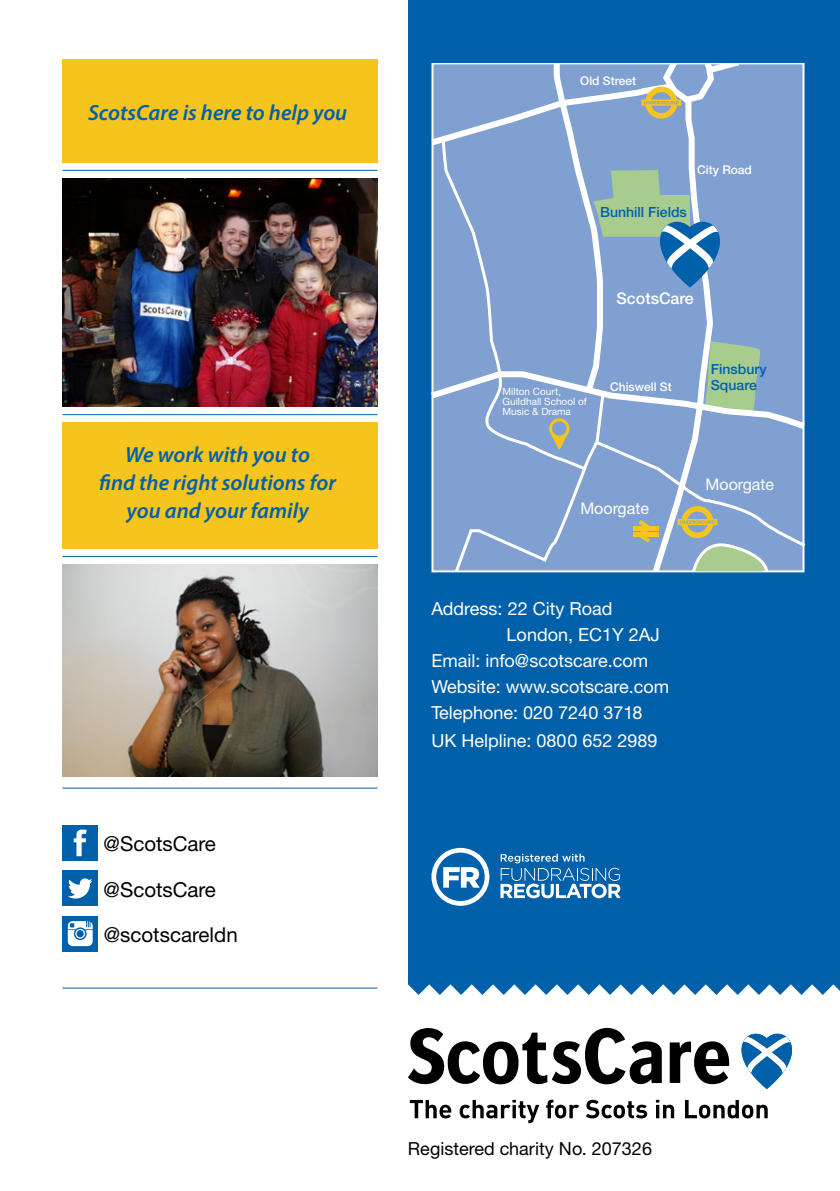
<style>
.page{position:relative;width:840px;height:1191px;background:#fff}
.page>*{position:absolute;margin:0;border:0;box-sizing:border-box;transform-origin:0 0}
.t1{font:italic 600 22px/28px "Myriad Pro";color:#0060a9;text-align:center}
.t2{font:20.6px/45.2px "Helvetica Neue CE";color:#000}
.t3{font:18px "Helvetica Neue CE";color:#fff}
.t4{font:18px "Helvetica Neue CE";color:#000}
.t5{font:16px "Helvetica Neue CE";color:#fff}
.t6{font:500 16px "Helvetica Neue CE";color:#fff}
.t7{font:500 14px/16px "Helvetica Neue CE";color:#0060a9}
.t8{font:500 12px "Helvetica Neue CE";color:#fff}
.t9{font:10px/10px "Helvetica Neue CE";color:#fff}
</style>
<div class="page">
<svg style="left:408px;top:977px;width:431px;height:18px"></svg>
<div style="left:408px;top:0;width:431px;height:977px;background:#0060a9"></div>
<svg style="left:408px;top:1028px;width:253px;height:57px"></svg>
<svg style="left:409px;top:1100px;width:42px;height:18px"></svg>
<svg style="left:459px;top:1099px;width:80px;height:24px"></svg>
<svg style="left:546px;top:1099px;width:33px;height:19px"></svg>
<svg style="left:585px;top:1099px;width:61px;height:19px"></svg>
<svg style="left:655px;top:1099px;width:18px;height:19px"></svg>
<svg style="left:685px;top:1100px;width:82px;height:18px"></svg>
<svg style="left:669px;top:1033px;width:124px;height:56px"></svg>
<img style="left:62px;top:564px;width:315px;height:212px">
<div style="left:62px;top:825px;width:36px;height:35px;background:#0060a9"></div>
<svg style="left:74px;top:829px;width:13px;height:27px"></svg>
<div style="left:62px;top:870px;width:36px;height:36px;background:#0060a9"></div>
<svg style="left:68px;top:878px;width:24px;height:20px"></svg>
<div style="left:62px;top:915px;width:36px;height:36px;background:#0060a9"></div>
<svg style="left:68px;top:921px;width:25px;height:25px"></svg>
<hr style="left:62px;top:788px;width:315px;height:1px;background:#0060a9">
<hr style="left:62px;top:556px;width:315px;height:1px;background:#0060a9">
<hr style="left:62px;top:414px;width:315px;height:1px;background:#0060a9">
<hr style="left:62px;top:170px;width:315px;height:1px;background:#0060a9">
<hr style="left:62px;top:987px;width:315px;height:1px;background:#0060a9">
<svg style="left:431px;top:848px;width:58px;height:57px"></svg>
<svg style="left:500px;top:853px;width:120px;height:45px"></svg>
<div style="left:62px;top:423px;width:315px;height:126px;background:#f5c41d"></div>
<img style="left:62px;top:179px;width:315px;height:228px">
<div style="left:62px;top:59px;width:315px;height:104px;background:#f5c41d"></div>
<svg style="left:431px;top:63px;width:374px;height:510px;background:#8ba9d0"></svg>
<p class="t1" style="left:88px;top:98px;width:261px">ScotsCare is here to help you</p>
<p class="t1" style="left:99px;top:440px;width:238px">We work with you to<br>find the right solutions for you and your family</p>
<p class="t2" style="left:103px;top:821px;width:114px">@ScotsCare</p>
<p class="t2" style="left:103px;top:867px;width:136px">@ScotsCare @scotscareldn</p>
<p class="t8" style="left:580px;top:73px;width:57px">Old Street</p>
<p class="t8" style="left:696px;top:163px;width:56px">City Road</p>
<p class="t7" style="left:600px;top:204px;width:88px">Bunhill Fields</p>
<p class="t9" style="left:502px;top:386px;width:86px">Milton Court,<br>Guildhall School of<br>Music &amp; Drama</p>
<p class="t6" style="left:616px;top:289px;width:79px">ScotsCare</p>
<p class="t8" style="left:609px;top:379px;width:63px">Chiswell St</p>
<p class="t7" style="left:710px;top:361px;width:57px">Finsbury<br>Square</p>
<p class="t5" style="left:580px;top:498px;width:70px">Moorgate</p>
<p class="t5" style="left:705px;top:475px;width:70px">Moorgate</p>
<p class="t3" style="left:431px;top:598px;width:182px">Address: 22 City Road</p>
<p class="t3" style="left:506px;top:624px;width:155px">London, EC1Y 2AJ</p>
<p class="t3" style="left:431px;top:650px;width:218px">Email: info@scotscare.com</p>
<p class="t3" style="left:431px;top:676px;width:239px">Website: www.scotscare.com</p>
<p class="t3" style="left:431px;top:702px;width:212px">Telephone: 020 7240 3718</p>
<p class="t3" style="left:431px;top:730px;width:227px">UK Helpline: 0800 652 2989</p>
<p class="t4" style="left:408px;top:1138px;width:245px">Registered charity No. 207326</p>
</div>
